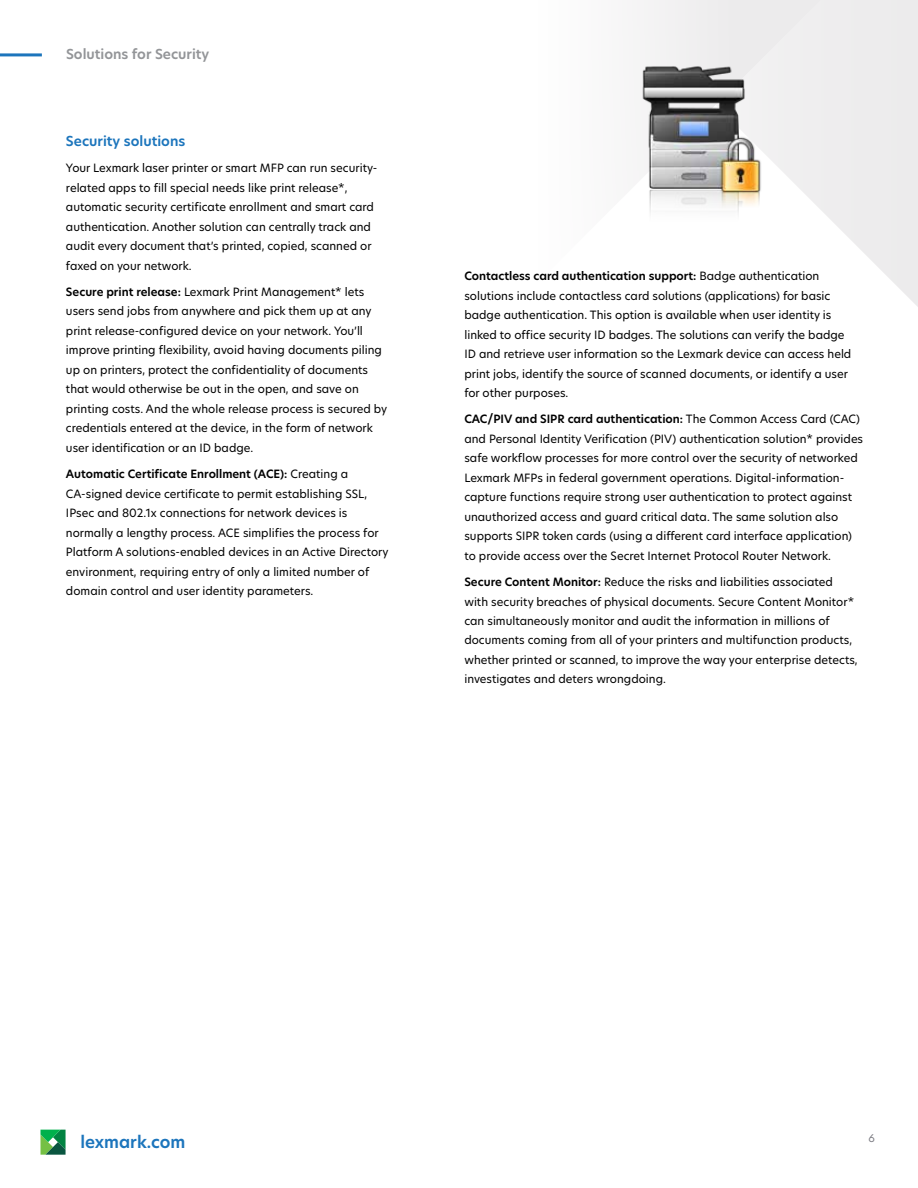
<style>
.page{position:relative;width:918px;height:1188px;background:#fff}
.page>*{position:absolute;margin:0;border:0;box-sizing:border-box;transform-origin:0 0}
.t1{font:600 16.5px "TP Hero";color:#1c75bc}
.t2{font:600 13.5px "TP Hero";color:#939598}
.t3{font:600 13.5px "TP Hero";color:#1c75bc}
.t4{font:11.25px/19.5px "TP Hero";color:#000}
.t5{font:10.5px "TP Hero";color:#7e7e85}
.s1{font-weight:600}
</style>
<div class="page">
<hr style="left:0;top:53px;width:42px;height:3px;background:#1c75bc">
<svg style="left:40px;top:1130px;width:26px;height:25px"></svg>
<svg style="left:834px;top:0;width:84px;height:307px;background:#efeeef"></svg>
<svg style="left:637px;top:0;width:197px;height:223px"></svg>
<img style="left:641px;top:64px;width:122px;height:159px">
<p class="t2" style="left:66px;top:45px;width:145px">Solutions for Security</p>
<p class="t3" style="left:66px;top:132px;width:121px">Security solutions</p>
<p class="t4" style="left:66px;top:158px;width:313px">Your Lexmark laser printer or smart MFP can run security&shy;related apps to fill special needs like print release*, automatic security certificate enrollment and smart card authentication. Another solution can centrally track and audit every document that’s printed, copied, scanned or faxed on your network.</p>
<p class="t4" style="left:66px;top:282px;width:323px"><span class="s1">Secure print release:</span> Lexmark Print Management* lets users send jobs from anywhere and pick them up at any print release-configured device on your network. You’ll improve printing flexibility, avoid having documents piling up on printers, protect the confidentiality of documents that would otherwise be out in the open, and save on printing costs. And the whole release process is secured by credentials entered at the device, in the form of network user identification or an ID badge.</p>
<p class="t4" style="left:66px;top:464px;width:324px"><span class="s1">Automatic Certificate Enrollment (ACE):</span> Creating a CA-signed device certificate to permit establishing SSL, IPsec and 802.1x connections for network devices is normally a lengthy process. ACE simplifies the process for Platform A solutions-enabled devices in an Active Directory environment, requiring entry of only a limited number of domain control and user identity parameters.</p>
<p class="t4" style="left:464px;top:266px;width:388px"><span class="s1">Contactless card authentication support:</span> Badge authentication solutions include contactless card solutions (applications) for basic badge authentication. This option is available when user identity is linked to office security ID badges. The solutions can verify the badge ID and retrieve user information so the Lexmark device can access held print jobs, identify the source of scanned documents, or identify a user for other purposes.</p>
<p class="t4" style="left:464px;top:409px;width:400px"><span class="s1">CAC/PIV and SIPR card authentication:</span> The Common Access Card (CAC) and Personal Identity Verification (PIV) authentication solution* provides safe workflow processes for more control over the security of networked Lexmark MFPs in federal government operations. Digital-information&shy;capture functions require strong user authentication to protect against unauthorized access and guard critical data. The same solution also supports SIPR token cards (using a different card interface application) to provide access over the Secret Internet Protocol Router Network.</p>
<p class="t4" style="left:464px;top:572px;width:395px"><span class="s1">Secure Content Monitor:</span> Reduce the risks and liabilities associated with security breaches of physical documents. Secure Content Monitor* can simultaneously monitor and audit the information in millions of documents coming from all of your printers and multifunction products, whether printed or scanned, to improve the way your enterprise detects, investigates and deters wrongdoing.</p>
<h1 class="t1" style="left:80px;top:1131px;width:106px">lexmark.com</h1>
<p class="t5" style="left:868px;top:1131px;width:8px">6</p>
</div>
